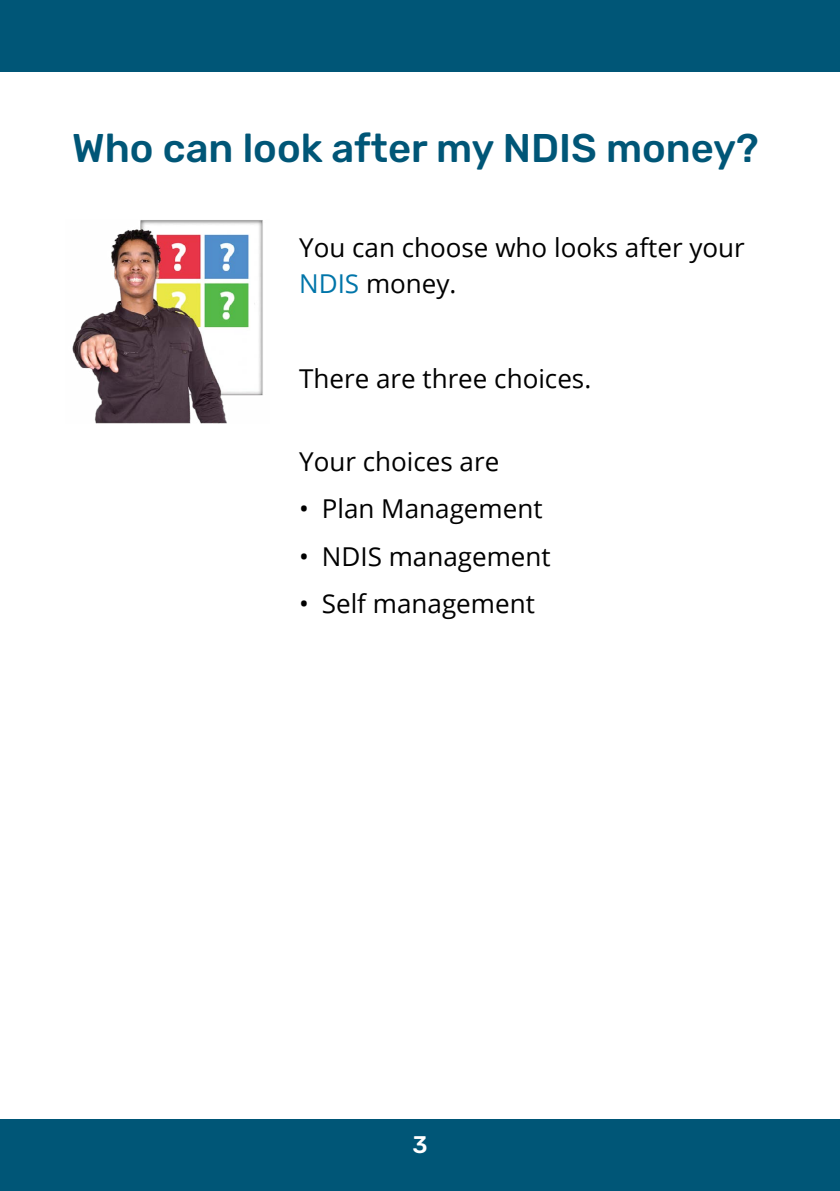
<style>
.page{position:relative;width:840px;height:1191px;background:#fff}
.page>*{position:absolute;margin:0;border:0;box-sizing:border-box;transform-origin:0 0}
.t1{font:500 40px "Rubik";color:#005677}
.Body{font:26px/36px "Open Sans";color:#000}
.t2{font:500 24px "Rubik";color:#fff}
.s1{color:#0075a9}
</style>
<div class="page">
<div style="left:0;top:0;width:839px;height:72px;background:#005677"></div>
<div style="left:0;top:1119px;width:839px;height:72px;background:#005677"></div>
<img style="left:72px;top:220px;width:191px;height:203px">
<h1 class="t1" style="left:72px;top:126px;width:687px">Who can look after my NDIS money?</h1>
<p class="Body" style="left:299px;top:229px;width:447px">You can choose who looks after your<br><span class="s1">NDIS</span> money.</p>
<p class="Body" style="left:299px;top:359px;width:293px">There are three choices.</p>
<p class="Body" style="left:299px;top:443px;width:201px">Your choices are</p>
<p class="Body" style="left:299px;top:490px;width:245px">• Plan Management</p>
<p class="Body" style="left:299px;top:537px;width:253px">• NDIS management</p>
<p class="Body" style="left:299px;top:585px;width:237px">• Self management</p>
<p class="t2" style="left:412px;top:1131px;width:17px">3</p>
</div>
